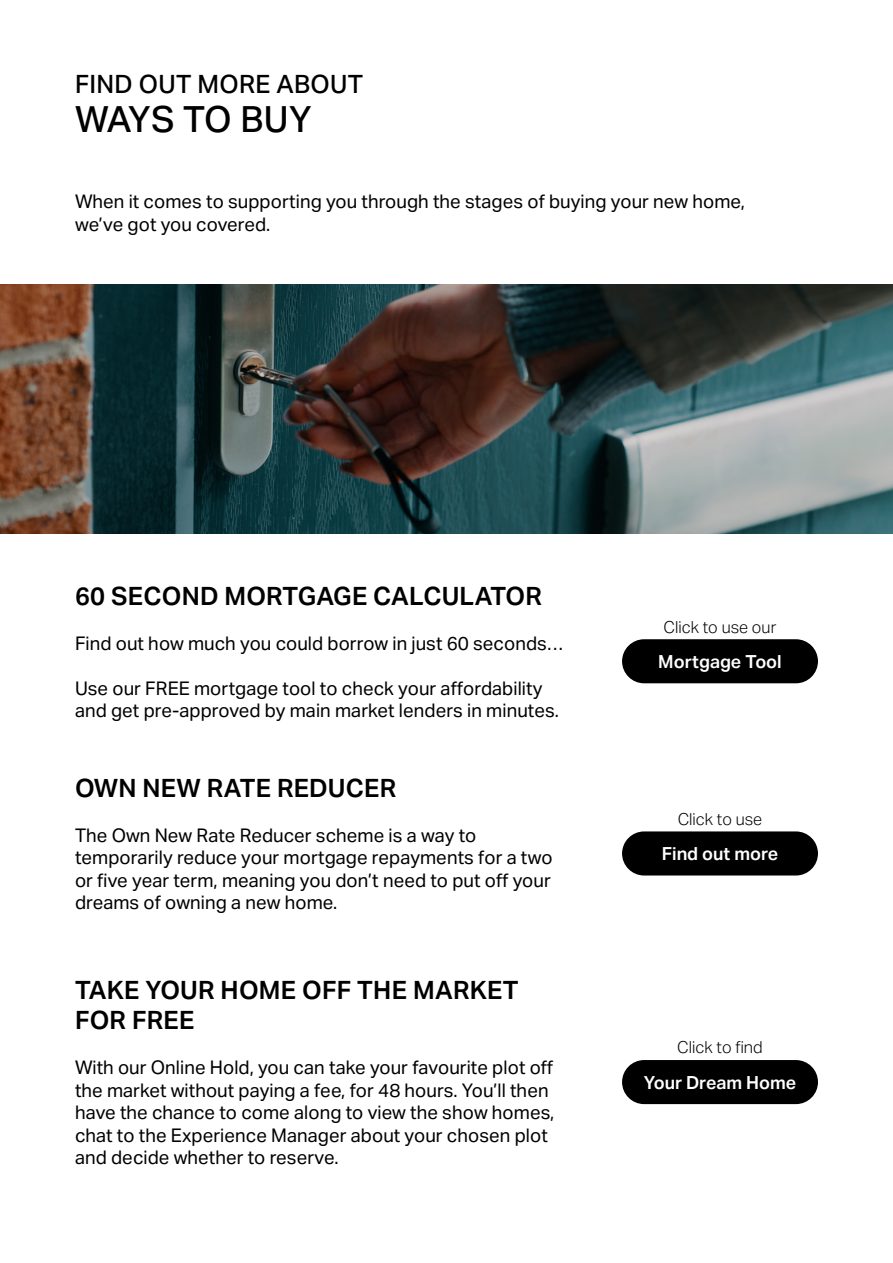
<style>
.page{position:relative;width:893px;height:1263px;background:#fff}
.page>*{position:absolute;margin:0;border:0;box-sizing:border-box;transform-origin:0 0}
.t1{font:500 36px "Aktiv Grotesk";letter-spacing:-.01em;color:#000}
.t2{font:600 25.2px/30.3px "Aktiv Grotesk";letter-spacing:.01em;color:#000}
.t3{font:500 25.2px "Aktiv Grotesk";letter-spacing:.01em;color:#000}
.t4{font:18.75px/22.5px "Aktiv Grotesk";color:#000}
.t5{font:600 18px "Aktiv Grotesk";color:#fff}
.t6{font:300 16.5px "Aktiv Grotesk";color:#000}
</style>
<div class="page">
<img style="left:0;top:284px;width:893px;height:249px">
<div style="left:622px;top:831px;width:196px;height:44px;background:#000;border-radius:22px"></div>
<div style="left:622px;top:639px;width:196px;height:44px;background:#000;border-radius:22px"></div>
<div style="left:622px;top:1060px;width:196px;height:44px;background:#000;border-radius:22px"></div>
<hr style="left:892px;top:675px;width:1px;height:588px;background:#000">
<h2 class="t3" style="left:75px;top:70px;width:290px">FIND OUT MORE ABOUT</h2>
<h1 class="t1" style="left:75px;top:99px;width:238px">WAYS TO BUY</h1>
<p class="t4" style="left:75px;top:191px;width:672px">When it comes to supporting you through the stages of buying your new home, we’ve got you covered.</p>
<h2 class="t2" style="left:75px;top:581px;width:468px">60 SECOND MORTGAGE CALCULATOR</h2>
<p class="t4" style="left:75px;top:632px;width:490px">Find out how much you could borrow in just 60 seconds…</p>
<p class="t4" style="left:75px;top:677px;width:485px">Use our FREE mortgage tool to check your affordability and get pre-approved by main market lenders in minutes.</p>
<h2 class="t2" style="left:75px;top:773px;width:323px">OWN NEW RATE REDUCER</h2>
<p class="t4" style="left:75px;top:824px;width:479px">The Own New Rate Reducer scheme is a way to temporarily reduce your mortgage repayments for a two or five year term, meaning you don’t need to put off your dreams of owning a new home.</p>
<h2 class="t2" style="left:75px;top:975px;width:445px">TAKE YOUR HOME OFF THE MARKET<br>FOR FREE</h2>
<p class="t4" style="left:75px;top:1057px;width:481px">With our Online Hold, you can take your favourite plot off the market without paying a fee, for 48 hours. You’ll then have the chance to come along to view the show homes, chat to the Experience Manager about your chosen plot and decide whether to reserve.</p>
<p class="t6" style="left:664px;top:617px;width:114px">Click to use our</p>
<p class="t5" style="left:658px;top:651px;width:125px">Mortgage Tool</p>
<p class="t6" style="left:678px;top:809px;width:86px">Click to use</p>
<p class="t5" style="left:662px;top:843px;width:118px">Find out more</p>
<p class="t6" style="left:677px;top:1038px;width:87px">Click to find</p>
<p class="t5" style="left:644px;top:1072px;width:154px">Your Dream Home</p>
</div>
